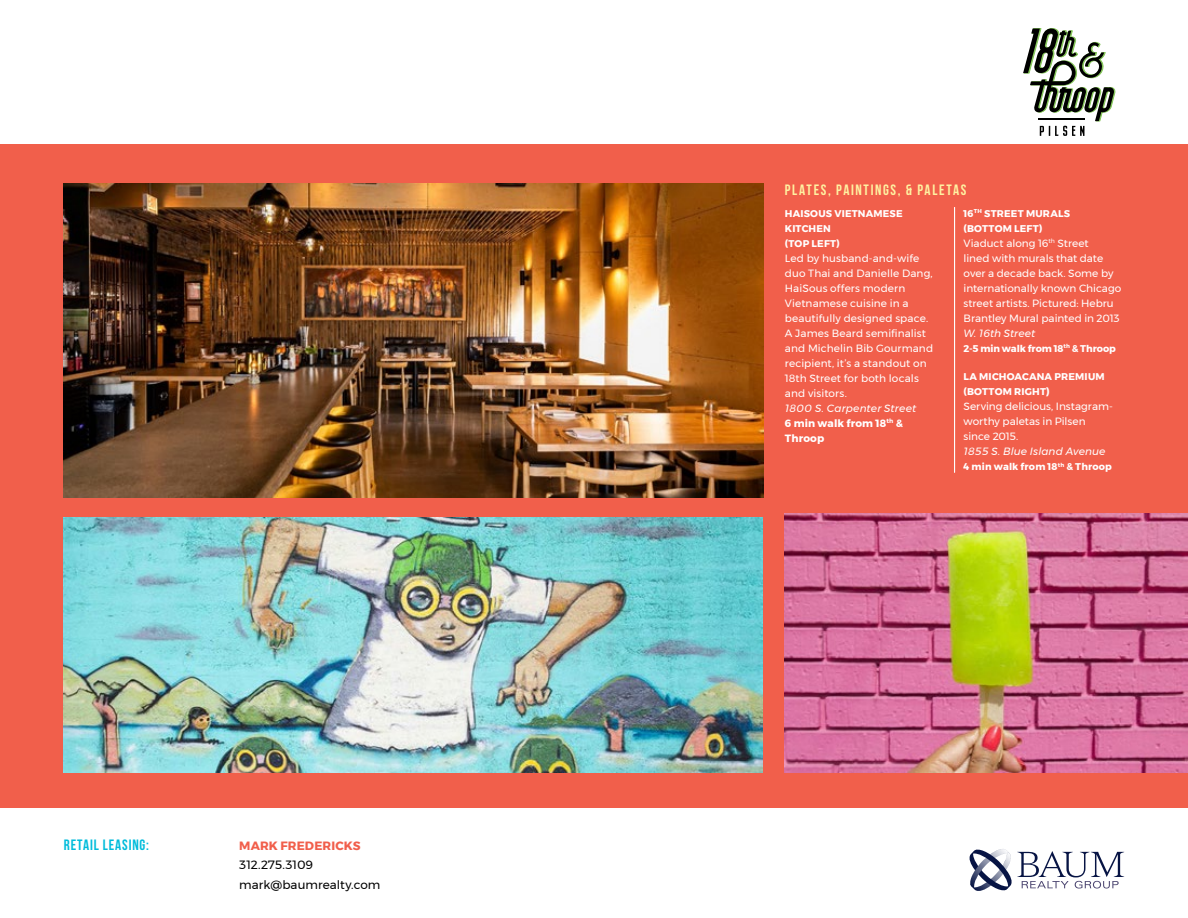
<style>
.page{position:relative;width:1188px;height:918px;background:#fff}
.page>*{position:absolute;margin:0;border:0;box-sizing:border-box;transform-origin:0 0}
.t1{font:700 15px "Bebas Neue";letter-spacing:.11em;color:#fff2a1}
.t2{font:700 15px "Bebas Neue";letter-spacing:.06em;color:#00bcdb}
.t3{font:12px/19.5px "Montserrat";letter-spacing:.005em;color:#000}
.t4{font:700 12px "Montserrat";letter-spacing:.01em;color:#f15f4b}
.t5{font:10.5px/15px "Montserrat";letter-spacing:.005em;color:#fff}
.t6{font:italic 10.5px/15px "Montserrat";letter-spacing:.005em;color:#fff}
.t7{font:700 9.75px/15px "Montserrat";letter-spacing:.02em;color:#fff}
.t8{font:700 9.75px "Montserrat";letter-spacing:-.005em;color:#fff}
.s1{font-weight:700;font-style:normal}
.s2{font-size:10.5px}
</style>
<div class="page">
<svg style="left:969px;top:849px;width:155px;height:42px"></svg>
<div style="left:0;top:144px;width:1188px;height:663px;background:#f15f4b"></div>
<img style="left:64px;top:184px;width:700px;height:313px">
<img style="left:785px;top:513px;width:403px;height:260px">
<img style="left:64px;top:518px;width:699px;height:255px">
<hr style="left:954px;top:207px;width:1px;height:266px;background:#fff">
<svg style="left:1023px;top:28px;width:93px;height:108px"></svg>
<hr style="left:1039px;top:119px;width:46px;height:1px;background:#000">
<h1 class="t2" style="left:64px;top:836px;width:87px">RETAIL LEASING:</h1>
<p class="t4" style="left:239px;top:836px;width:123px">MARK FREDERICKS</p>
<p class="t3" style="left:239px;top:855px;width:143px">312.275.3109 mark@baumrealty.com</p>
<h1 class="t1" style="left:785px;top:181px;width:183px">PLATES, PAINTINGS, &amp; PALETAS</h1>
<p class="t7" style="left:785px;top:206px;width:119px">HAISOUS VIETNAMESE<br>KITCHEN<br>(TOP LEFT)</p>
<p class="t5" style="left:785px;top:250px;width:150px">Led by husband-and-wife duo Thai and Danielle Dang,<br>HaiSous offers modern<br>Vietnamese cuisine in a beautifully designed space.<br>A James Beard semifinalist and Michelin Bib Gourmand recipient, it’s a standout on<br>18th Street for both locals and visitors.</p>
<p class="t6" style="left:785px;top:400px;width:133px">1800 S. Carpenter Street<br><span class="s1">6 min walk from 18</span><sup>th</sup> <span class="s1">&amp;<br>Throop</span></p>
<p class="t7" style="left:964px;top:206px;width:108px">16<sup>TH</sup> STREET MURALS (BOTTOM LEFT)</p>
<p class="t5" style="left:964px;top:235px;width:159px">Viaduct along 16<sup>th</sup> Street<br>lined with murals that date over a decade back. Some by internationally known Chicago street artists. Pictured: Hebru<br>Brantley Mural painted in 2013</p>
<p class="t6" style="left:964px;top:325px;width:73px">W. 16th Street</p>
<p class="t8" style="left:964px;top:340px;width:154px">2-5 min walk from 18<sup>th</sup> &amp; Throop</p>
<p class="t7" style="left:964px;top:369px;width:143px">LA MICHOACANA PREMIUM (BOTTOM RIGHT<span class="s2">)</span></p>
<p class="t5" style="left:964px;top:399px;width:151px">Serving delicious, Instagram&shy;worthy paletas in Pilsen since 2015.</p>
<p class="t6" style="left:964px;top:444px;width:143px">1855 S. Blue Island Avenue</p>
<p class="t7" style="left:964px;top:459px;width:150px">4 min walk from 18<sup>th</sup> &amp; Throop</p>
</div>
